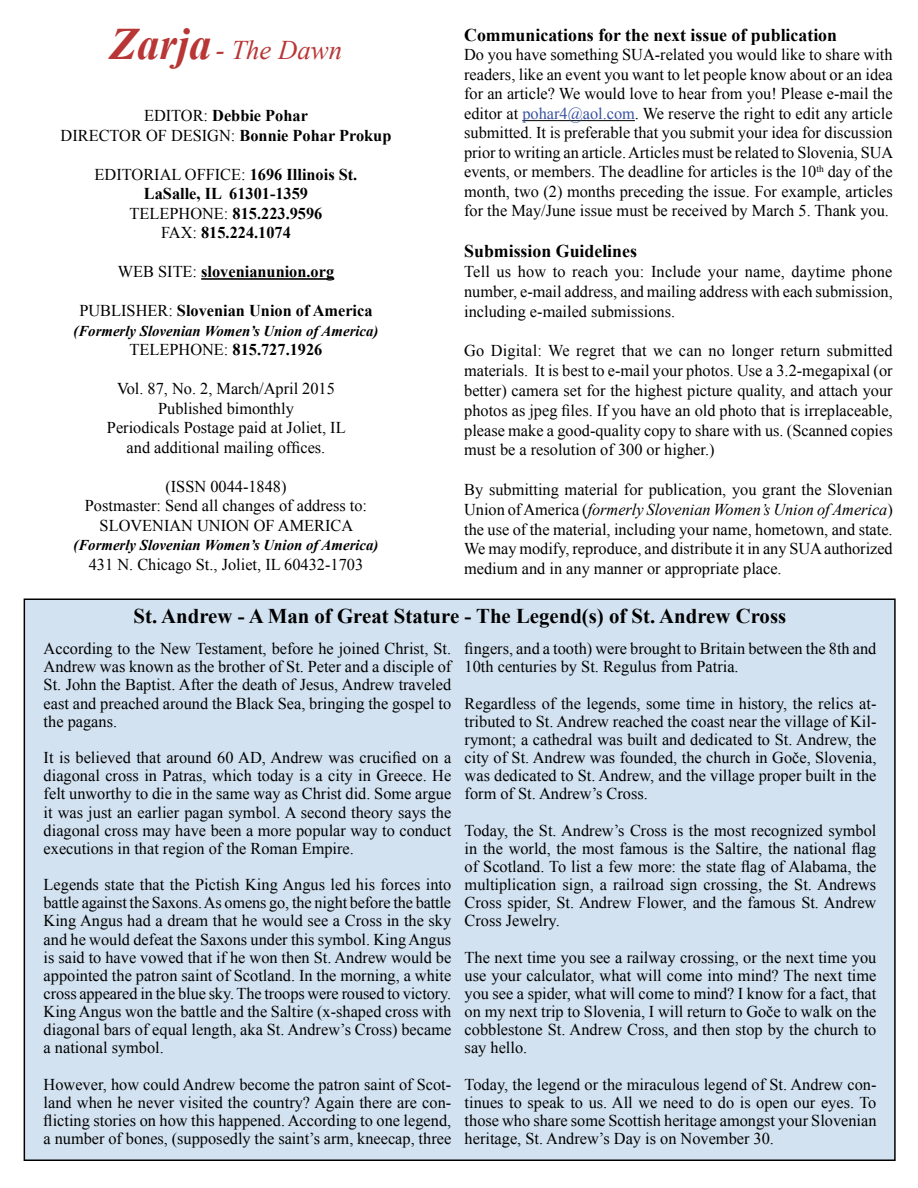
<style>
.page{position:relative;width:918px;height:1188px;background:#fff}
.page>*{position:absolute;margin:0;border:0;box-sizing:border-box;transform-origin:0 0}
.t1{font:italic 27px "Times New Roman";color:#b83636}
.t2{font:700 21px "Times New Roman";color:#000}
.t3{font:700 18px "Times New Roman";color:#000}
.t4{font:16.5px/18.1px "Times New Roman";color:#000;text-align:justify}
.t5{font:700 16.5px/19.5px "Times New Roman";color:#000;text-align:center}
.t6{font:italic 700 15px "Times New Roman";color:#000}
.s1{font-weight:700;font-size:45px}
.s2{color:#3953a4}
.s3{font-style:italic}
.s4{font-weight:400}
</style>
<div class="page">
<div style="left:24px;top:599px;width:871px;height:561px;background:#d2e2f1"></div>
<hr style="left:201px;top:278px;width:133px;height:2px;background:#000">
<hr style="left:522px;top:120px;width:113px;height:1px;background:#000">
<h1 class="t1" style="left:110px;top:31px;width:234px"><span class="s1">Zarja</span> - The Dawn</h1>
<p class="t3" style="left:464px;top:22px;width:374px">Communications for the next issue of publication</p>
<p class="t4" style="left:464px;top:45px;width:431px;line-height:19.5px">Do you have something SUA-related you would like to share with readers, like an event you want to let people know about or an idea for an article? We would love to hear from you! Please e-mail the editor at <span class="s2">pohar4@aol.com</span>. We reserve the right to edit any article submitted. It is preferable that you submit your idea for discussion prior to writing an article. Articles must be related to Slovenia, SUA events, or members. The deadline for articles is the 10<sup>th</sup> day of the month, two (2) months preceding the issue. For example, articles for the May/June issue must be received by March 5. Thank you.</p>
<p class="t3" style="left:464px;top:239px;width:174px">Submission Guidelines</p>
<p class="t4" style="left:464px;top:262px;width:430px;line-height:19.8px">Tell us how to reach you: Include your name, daytime phone number, e-mail address, and mailing address with each submission, including e-mailed submissions.</p>
<p class="t4" style="left:464px;top:341px;width:430px;line-height:19.8px">Go Digital: We regret that we can no longer return submitted materials. It is best to e-mail your photos. Use a 3.2-megapixal (or better) camera set for the highest picture quality, and attach your photos as jpeg files. If you have an old photo that is irreplaceable, please make a good-quality copy to share with us. (Scanned copies must be a resolution of 300 or higher.)</p>
<p class="t4" style="left:464px;top:479px;width:430px;line-height:19.8px">By submitting material for publication, you grant the Slovenian Union of America (<span class="s3">formerly Slovenian Women’s Union of America</span>) the use of the material, including your name, hometown, and state.<br>We may modify, reproduce, and distribute it in any SUA authorized medium and in any manner or appropriate place.</p>
<p class="t5" style="left:61px;top:105px;width:332px"><span class="s4">EDITOR:</span> Debbie Pohar<br><span class="s4">DIRECTOR OF DESIGN:</span> Bonnie Pohar Prokup</p>
<p class="t5" style="left:95px;top:164px;width:264px"><span class="s4">EDITORIAL OFFICE:</span> 1696 Illinois St.<br>LaSalle, IL 61301-1359<br><span class="s4">TELEPHONE:</span> 815.223.9596<br><span class="s4">FAX:</span> 815.224.1074</p>
<p class="t5" style="left:118px;top:262px;width:218px"><span class="s4">WEB SITE:</span> slovenianunion.org</p>
<p class="t5" style="left:79px;top:301px;width:295px"><span class="s4">PUBLISHER:</span> Slovenian Union of America</p>
<p class="t6" style="left:73px;top:320px;width:307px">(Formerly Slovenian Women’s Union of America)</p>
<p class="t5" style="left:130px;top:339px;width:194px"><span class="s4">TELEPHONE:</span> 815.727.1926</p>
<p class="t4" style="left:107px;top:379px;width:240px;line-height:19.5px;text-align:center">Vol. 87, No. 2, March/April 2015<br>Published bimonthly<br>Periodicals Postage paid at Joliet, IL and additional mailing offices.</p>
<p class="t4" style="left:85px;top:476px;width:284px;line-height:19.5px;text-align:center">(ISSN 0044-1848)<br>Postmaster: Send all changes of address to:<br>SLOVENIAN UNION OF AMERICA</p>
<p class="t6" style="left:73px;top:535px;width:307px">(Formerly Slovenian Women’s Union of America)</p>
<p class="t4" style="left:89px;top:555px;width:276px">431 N. Chicago St., Joliet, IL 60432-1703</p>
<p class="t2" style="left:134px;top:602px;width:654px">St. Andrew - A Man of Great Stature - The Legend(s) of St. Andrew Cross</p>
<p class="t4" style="left:44px;top:639px;width:409px">According to the New Testament, before he joined Christ, St.<br>Andrew was known as the brother of St. Peter and a disciple of St. John the Baptist. After the death of Jesus, Andrew traveled east and preached around the Black Sea, bringing the gospel to the pagans.</p>
<p class="t4" style="left:44px;top:748px;width:409px">It is believed that around 60 AD, Andrew was crucified on a diagonal cross in Patras, which today is a city in Greece. He felt unworthy to die in the same way as Christ did. Some argue it was just an earlier pagan symbol. A second theory says the diagonal cross may have been a more popular way to conduct executions in that region of the Roman Empire.</p>
<p class="t4" style="left:44px;top:875px;width:409px">Legends state that the Pictish King Angus led his forces into battle against the Saxons. As omens go, the night before the battle King Angus had a dream that he would see a Cross in the sky and he would defeat the Saxons under this symbol. King Angus is said to have vowed that if he won then St. Andrew would be appointed the patron saint of Scotland. In the morning, a white cross appeared in the blue sky. The troops were roused to victory.<br>King Angus won the battle and the Saltire (x-shaped cross with diagonal bars of equal length, aka St. Andrew’s Cross) became a national symbol.</p>
<p class="t4" style="left:44px;top:1075px;width:409px">However, how could Andrew become the patron saint of Scot&shy;land when he never visited the country? Again there are con&shy;flicting stories on how this happened. According to one legend, a number of bones, (supposedly the saint’s arm, kneecap, three</p>
<p class="t4" style="left:465px;top:639px;width:413px">fingers, and a tooth) were brought to Britain between the 8th and<br>10th centuries by St. Regulus from Patria.</p>
<p class="t4" style="left:465px;top:694px;width:413px">Regardless of the legends, some time in history, the relics at&shy;tributed to St. Andrew reached the coast near the village of Kil&shy;rymont; a cathedral was built and dedicated to St. Andrew, the city of St. Andrew was founded, the church in Goče, Slovenia, was dedicated to St. Andrew, and the village proper built in the form of St. Andrew’s Cross.</p>
<p class="t4" style="left:465px;top:821px;width:413px">Today, the St. Andrew’s Cross is the most recognized symbol in the world, the most famous is the Saltire, the national flag of Scotland. To list a few more: the state flag of Alabama, the multiplication sign, a railroad sign crossing, the St. Andrews Cross spider, St. Andrew Flower, and the famous St. Andrew Cross Jewelry.</p>
<p class="t4" style="left:465px;top:948px;width:413px">The next time you see a railway crossing, or the next time you use your calculator, what will come into mind? The next time you see a spider, what will come to mind? I know for a fact, that on my next trip to Slovenia, I will return to Goče to walk on the cobblestone St. Andrew Cross, and then stop by the church to say hello.</p>
<p class="t4" style="left:465px;top:1075px;width:413px">Today, the legend or the miraculous legend of St. Andrew con&shy;tinues to speak to us. All we need to do is open our eyes. To those who share some Scottish heritage amongst your Slovenian heritage, St. Andrew’s Day is on November 30.</p>
</div>
